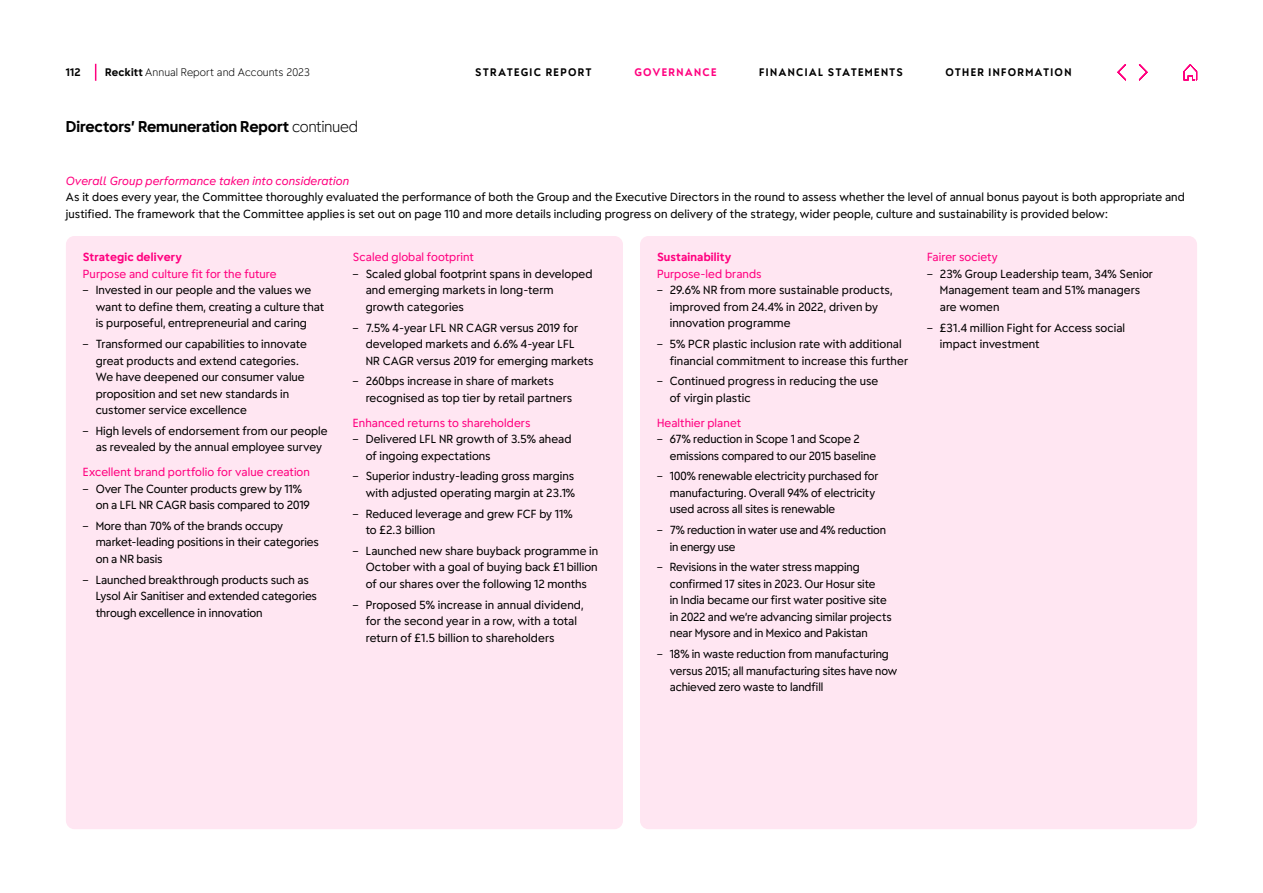
<style>
.page{position:relative;width:1263px;height:893px;background:#fff}
.page>*{position:absolute;margin:0;border:0;box-sizing:border-box;transform-origin:0 0}
.t1{font:700 15px "Energy";letter-spacing:-.01em;color:#000}
.t2{font:11.25px/16.5px "Energy";color:#000}
.t3{font:11.25px "Energy";letter-spacing:.005em;color:#ff007f}
.t4{font:11.25px/16.5px "Energy";letter-spacing:-.02em;color:#000}
.t5{font:italic 11.25px "Energy";letter-spacing:.01em;color:#ff007f}
.t6{font:700 11.25px "Energy";letter-spacing:.015em;color:#ff007f}
.t7{font:700 10.5px "Energy";letter-spacing:.115em;color:#000}
.t8{font:300 10.5px "Energy";letter-spacing:.005em;color:#000}
.t9{font:700 10.5px "Energy";letter-spacing:.12em;color:#ff007f}
.s1{font-weight:700}
.s2{font-weight:300}
</style>
<div class="page">
<div style="left:66px;top:236px;width:557px;height:593px;background:#ffe6f2;border-radius:9px"></div>
<div style="left:640px;top:236px;width:557px;height:593px;background:#ffe6f2;border-radius:9px"></div>
<svg style="left:95px;top:64px;width:1px;height:17px"></svg>
<svg style="left:1183px;top:64px;width:14px;height:16px"></svg>
<svg style="left:1139px;top:64px;width:8px;height:16px"></svg>
<svg style="left:1117px;top:64px;width:9px;height:16px"></svg>
<p class="t7" style="left:66px;top:65px;width:16px">112</p>
<p class="t8" style="left:105px;top:66px;width:206px"><span class="s1">Reckitt</span> Annual Report and Accounts 2023</p>
<p class="t7" style="left:475px;top:65px;width:118px">STRATEGIC REPORT</p>
<p class="t9" style="left:634px;top:65px;width:84px">GOVERNANCE</p>
<p class="t7" style="left:759px;top:65px;width:145px">FINANCIAL STATEMENTS</p>
<p class="t7" style="left:945px;top:65px;width:128px">OTHER INFORMATION</p>
<h1 class="t1" style="left:66px;top:117px;width:294px">Directors’ Remuneration Report <span class="s2">continued</span></h1>
<p class="t5" style="left:66px;top:173px;width:285px">Overall Group performance taken into consideration</p>
<p class="t2" style="left:66px;top:189px;width:1120px">As it does every year, the Committee thoroughly evaluated the performance of both the Group and the Executive Directors in the round to assess whether the level of annual bonus payout is both appropriate and justified. The framework that the Committee applies is set out on page 110 and more details including progress on delivery of the strategy, wider people, culture and sustainability is provided below:</p>
<p class="t6" style="left:83px;top:250px;width:101px">Strategic delivery</p>
<p class="t3" style="left:83px;top:266px;width:195px">Purpose and culture fit for the future</p>
<p class="t2" style="left:96px;top:282px;width:230px;text-indent:-13px">– Invested in our people and the values we want to define them, creating a culture that is purposeful, entrepreneurial and caring</p>
<p class="t2" style="left:96px;top:336px;width:213px;text-indent:-13px">– Transformed our capabilities to innovate great products and extend categories.<br>We have deepened our consumer value proposition and set new standards in customer service excellence</p>
<p class="t2" style="left:96px;top:422px;width:234px;text-indent:-13px">– High levels of endorsement from our people as revealed by the annual employee survey</p>
<p class="t3" style="left:83px;top:465px;width:229px">Excellent brand portfolio for value creation</p>
<p class="t2" style="left:96px;top:480px;width:216px;text-indent:-13px">– Over The Counter products grew by 11% on a LFL NR CAGR basis compared to 2019</p>
<p class="t2" style="left:96px;top:517px;width:225px;text-indent:-13px">– More than 70% of the brands occupy market-leading positions in their categories on a NR basis</p>
<p class="t2" style="left:96px;top:571px;width:223px;text-indent:-13px">– Launched breakthrough products such as<br>Lysol Air Sanitiser and extended categories through excellence in innovation</p>
<p class="t3" style="left:353px;top:250px;width:123px">Scaled global footprint</p>
<p class="t2" style="left:366px;top:265px;width:228px;text-indent:-13px">– Scaled global footprint spans in developed and emerging markets in long-term growth categories</p>
<p class="t2" style="left:366px;top:319px;width:229px;text-indent:-13px">– 7.5% 4-year LFL NR CAGR versus 2019 for developed markets and 6.6% 4-year LFL<br>NR CAGR versus 2019 for emerging markets</p>
<p class="t2" style="left:366px;top:373px;width:208px;text-indent:-13px">– 260bps increase in share of markets recognised as top tier by retail partners</p>
<p class="t3" style="left:353px;top:415px;width:179px">Enhanced returns to shareholders</p>
<p class="t2" style="left:366px;top:431px;width:207px;text-indent:-13px">– Delivered LFL NR growth of 3.5% ahead of ingoing expectations</p>
<p class="t2" style="left:353px;top:468px;width:224px;text-align:right">– Superior industry-leading gross margins with adjusted operating margin at 23.1%</p>
<p class="t2" style="left:366px;top:505px;width:208px;text-indent:-13px">– Reduced leverage and grew FCF by 11% to £2.3 billion</p>
<p class="t2" style="left:366px;top:542px;width:234px;text-align:justify;text-indent:-13px">– Launched new share buyback programme in October with a goal of buying back £1 billion of our shares over the following 12 months</p>
<p class="t2" style="left:366px;top:596px;width:219px;text-indent:-13px">– Proposed 5% increase in annual dividend, for the second year in a row, with a total return of £1.5 billion to shareholders</p>
<p class="t6" style="left:657px;top:250px;width:76px">Sustainability</p>
<p class="t3" style="left:657px;top:267px;width:106px">Purpose-led brands</p>
<p class="t2" style="left:670px;top:282px;width:224px;text-indent:-13px">– 29.6% NR from more sustainable products, improved from 24.4% in 2022, driven by innovation programme</p>
<p class="t2" style="left:670px;top:336px;width:240px;text-indent:-13px">– 5% PCR plastic inclusion rate with additional financial commitment to increase this further</p>
<p class="t2" style="left:670px;top:373px;width:210px;text-indent:-13px">– Continued progress in reducing the use of virgin plastic</p>
<p class="t3" style="left:657px;top:415px;width:86px">Healthier planet</p>
<p class="t2" style="left:670px;top:431px;width:208px;text-indent:-13px">– 67% reduction in Scope 1 and Scope 2 emissions compared to our 2015 baseline</p>
<p class="t2" style="left:670px;top:468px;width:210px;text-indent:-13px">– 100% renewable electricity purchased for manufacturing. Overall 94% of electricity used across all sites is renewable</p>
<p class="t4" style="left:670px;top:522px;width:218px;text-indent:-13px">– 7% reduction in water use and 4% reduction in energy use</p>
<p class="t2" style="left:670px;top:559px;width:223px;text-indent:-13px">– Revisions in the water stress mapping confirmed 17 sites in 2023. Our Hosur site<br>in India became our first water positive site in 2022 and we’re advancing similar projects near Mysore and in Mexico and Pakistan</p>
<p class="t2" style="left:670px;top:646px;width:229px;text-indent:-13px">– 18% in waste reduction from manufacturing versus 2015; all manufacturing sites have now achieved zero waste to landfill</p>
<p class="t3" style="left:927px;top:250px;width:72px">Fairer society</p>
<p class="t2" style="left:940px;top:265px;width:215px;text-indent:-13px">– 23% Group Leadership team, 34% Senior<br>Management team and 51% managers are women</p>
<p class="t2" style="left:940px;top:319px;width:187px;text-indent:-13px">– £31.4 million Fight for Access social impact investment</p>
</div>
